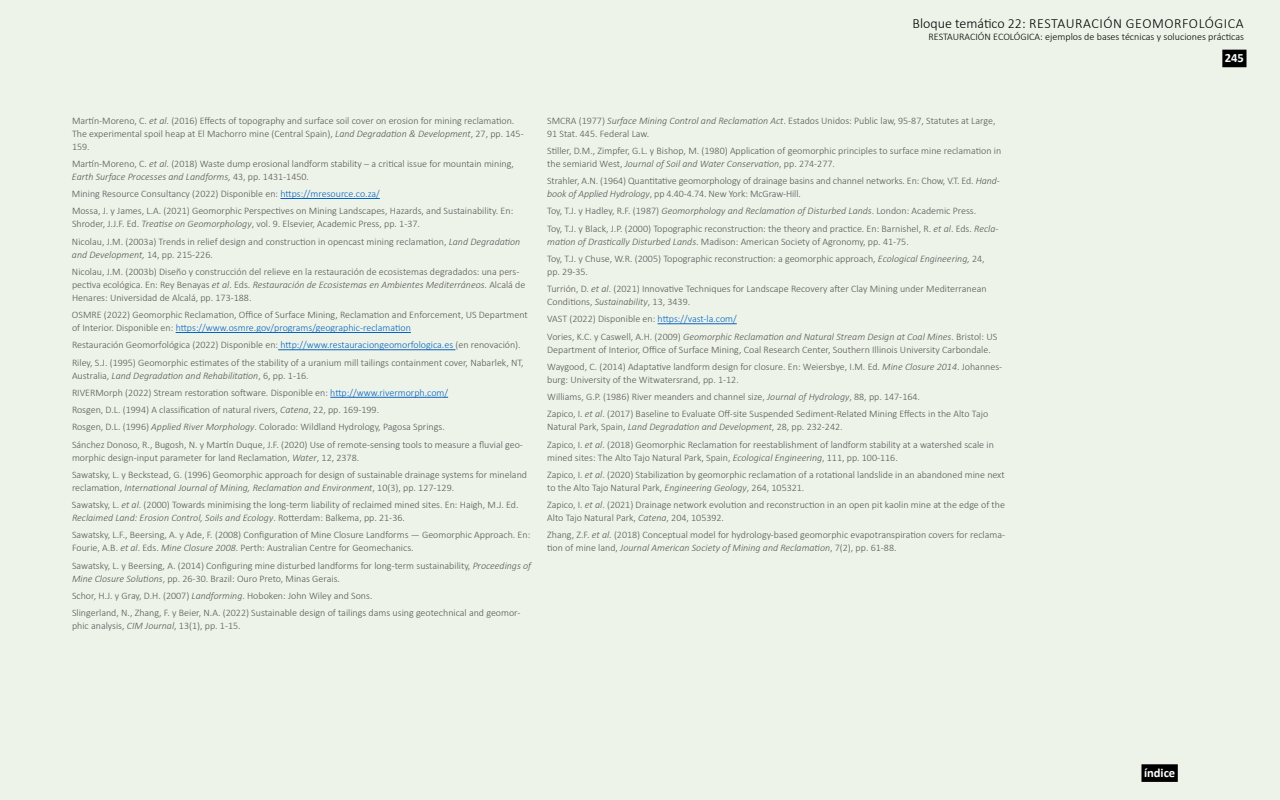
<style>
.page{position:relative;width:1280px;height:800px;background:#eef3e9}
.page>*{position:absolute;margin:0;border:0;box-sizing:border-box;transform-origin:0 0}
.t1{font:300 14px "Calibri";letter-spacing:.035em;color:#000}
.t2{font:700 12.6px "Calibri";color:#fff}
.t3{font:300 10.1px "Calibri";color:#000}
.t4{font:300 10px/17.2px "Calibri";color:#575756}
.t5{font:italic 300 10px "Calibri";color:#575756}
.s1{font-style:italic}
.s2{color:#0563c1}
.s3{font-style:normal}
</style>
<div class="page">
<div style="left:1141px;top:764px;width:37px;height:18px;background:#000"></div>
<div style="left:1222px;top:50px;width:25px;height:17px;background:#000"></div>
<hr style="left:280px;top:198px;width:100px;height:1px;background:#0563c1">
<hr style="left:176px;top:332px;width:235px;height:1px;background:#0563c1">
<hr style="left:278px;top:350px;width:177px;height:1px;background:#0563c1">
<hr style="left:330px;top:397px;width:118px;height:1px;background:#0563c1">
<hr style="left:658px;top:324px;width:79px;height:1px;background:#0563c1">
<h1 class="t1" style="left:913px;top:14px;width:333px">Bloque temático 22: RESTAURACIÓN GEOMORFOLÓGICA</h1>
<p class="t3" style="left:928px;top:30px;width:317px">RESTAURACIÓN ECOLÓGICA: ejemplos de bases técnicas y soluciones prácticas</p>
<p class="t2" style="left:1225px;top:50px;width:21px">245</p>
<p class="t4" style="left:72px;top:114px;width:453px;line-height:13px">Martín-Moreno, C. <span class="s1">et al</span>. (2016) Effects of topography and surface soil cover on erosion for mining reclamation.<br>The experimental spoil heap at El Machorro mine (Central Spain), <span class="s1">Land Degradation &amp; Development</span>, 27, pp. 145-<br>159.</p>
<p class="t4" style="left:72px;top:157px;width:443px;line-height:13px">Martín-Moreno, C. <span class="s1">et al</span>. (2018) Waste dump erosional landform stability – a critical issue for mountain mining,<br><span class="s1">Earth Surface Processes and Landforms,</span> 43, pp. 1431-1450.</p>
<p class="t4" style="left:72px;top:185px;width:443px">Mining Resource Consultancy (2022) Disponible en: <span class="s2">https://mresource.co.za/<br></span>Mossa, J. y James, L.A. (2021) Geomorphic Perspectives on Mining Landscapes, Hazards, and Sustainability. En:</p>
<p class="t4" style="left:72px;top:215px;width:450px">Shroder, J.J.F. Ed. <span class="s1">Treatise on Geomorphology</span>, vol. 9. Elsevier, Academic Press, pp. 1-37.<br>Nicolau, J.M. (2003a) Trends in relief design and construction in opencast mining reclamation, <span class="s1">Land Degradation</span></p>
<p class="t4" style="left:72px;top:246px;width:449px"><span class="s1">and Development,</span> 14, pp. 215-226.<br>Nicolau, J.M. (2003b) Diseño y construcción del relieve en la restauración de ecosistemas degradados: una pers-</p>
<p class="t4" style="left:72px;top:278px;width:455px;line-height:13px">pectiva ecológica. En: Rey Benayas <span class="s1">et al</span>. Eds. <span class="s1">Restauración de Ecosistemas en Ambientes Mediterráneos</span>. Alcalá de<br>Henares: Universidad de Alcalá, pp. 173-188.</p>
<p class="t4" style="left:72px;top:308px;width:457px;line-height:13px">OSMRE (2022) Geomorphic Reclamation, Office of Surface Mining, Reclamation and Enforcement, US Department of Interior. Disponible en: <span class="s2">https://www.osmre.gov/programs/geographic-reclamation</span></p>
<p class="t4" style="left:72px;top:336px;width:453px">Restauración Geomorfológica (2022) Disponible en: <span class="s2">http://www.restauraciongeomorfologica.es</span> (en renovación).<br>Riley, S.J. (1995) Geomorphic estimates of the stability of a uranium mill tailings containment cover, Nabarlek, NT,</p>
<p class="t4" style="left:72px;top:367px;width:453px">Australia, <span class="s1">Land Degradation and Rehabilitation</span>, 6, pp. 1-16.<br>RIVERMorph (2022) Stream restoration software. Disponible en: <span class="s2">http://www.rivermorph.com/<br></span>Rosgen, D.L. (1994) A classification of natural rivers, <span class="s1">Catena</span>, 22, pp. 169-199.<br>Rosgen, D.L. (1996) <span class="s1">Applied River Morphology</span>. Colorado: Wildland Hydrology, Pagosa Springs.<br>Sánchez Donoso, R., Bugosh, N. y Martín Duque, J.F. (2020) Use of remote-sensing tools to measure a fluvial geo-</p>
<p class="t4" style="left:72px;top:449px;width:457px">morphic design-input parameter for land Reclamation, <span class="s1">Water</span>, 12, 2378.<br>Sawatsky, L. y Beckstead, G. (1996) Geomorphic approach for design of sustainable drainage systems for mineland</p>
<p class="t4" style="left:72px;top:479px;width:448px">reclamation, <span class="s1">International Journal of Mining, Reclamation and Environment</span>, 10(3), pp. 127-129.<br>Sawatsky, L. <span class="s1">et al</span>. (2000) Towards minimising the long-term liability of reclaimed mined sites. En: Haigh, M.J. Ed.</p>
<p class="t4" style="left:72px;top:509px;width:460px"><span class="s1">Reclaimed Land: Erosion Control, Soils and Ecology</span>. Rotterdam: Balkema, pp. 21-36.<br>Sawatsky, L.F., Beersing, A. y Ade, F. (2008) Configuration of Mine Closure Landforms — Geomorphic Approach. En:</p>
<p class="t4" style="left:72px;top:539px;width:461px">Fourie, A.B. <span class="s1">et al</span>. Eds. <span class="s1">Mine Closure 2008</span>. Perth: Australian Centre for Geomechanics.<br>Sawatsky, L. y Beersing, A. (2014) Configuring mine disturbed landforms for long-term sustainability, <span class="s1">Proceedings of</span></p>
<p class="t4" style="left:72px;top:570px;width:450px"><span class="s1">Mine Closure Solutions</span>, pp. 26-30. Brazil: Ouro Preto, Minas Gerais.<br>Schor, H.J. y Gray, D.H. (2007) <span class="s1">Landforming</span>. Hoboken: John Wiley and Sons.<br>Slingerland, N., Zhang, F. y Beier, N.A. (2022) Sustainable design of tailings dams using geotechnical and geomor-</p>
<p class="t4" style="left:72px;top:617px;width:170px">phic analysis, <span class="s1">CIM Journal</span>, 13(1), pp. 1-15.</p>
<p class="t4" style="left:547px;top:114px;width:450px;line-height:13px">SMCRA (1977) <span class="s1">Surface Mining Control and Reclamation Act</span>. Estados Unidos: Public law, 95-87, Statutes at Large,<br>91 Stat. 445. Federal Law.</p>
<p class="t4" style="left:547px;top:144px;width:456px;line-height:13px">Stiller, D.M., Zimpfer, G.L. y Bishop, M. (1980) Application of geomorphic principles to surface mine reclamation in the semiarid West, <span class="s1">Journal of Soil and Water Conservation</span>, pp. 274-277.</p>
<p class="t4" style="left:547px;top:174px;width:454px;line-height:13px">Strahler, A.N. (1964) Quantitative geomorphology of drainage basins and channel networks. En: Chow, V.T. Ed. <span class="s1">Hand&shy;book of Applied Hydrology</span>, pp 4.40-4.74. New York: McGraw-Hill.</p>
<p class="t4" style="left:547px;top:202px;width:453px">Toy, T.J. y Hadley, R.F. (1987) <span class="s1">Geomorphology and Reclamation of Disturbed Lands</span>. London: Academic Press.<br>Toy, T.J. y Black, J.P. (2000) Topographic reconstruction: the theory and practice. En: Barnishel, R. <span class="s1">et al</span>. Eds. <span class="s1">Recla-</span></p>
<p class="t4" style="left:547px;top:233px;width:439px"><span class="s1">mation of Drastically Disturbed Lands</span>. Madison: American Society of Agronomy, pp. 41-75.<br>Toy, T.J. y Chuse, W.R. (2005) Topographic reconstruction: a geomorphic approach, <span class="s1">Ecological Engineering,</span> 24,</p>
<p class="t4" style="left:547px;top:263px;width:441px">pp. 29-35.<br>Turrión, D. <span class="s1">et al</span>. (2021) Innovative Techniques for Landscape Recovery after Clay Mining under Mediterranean</p>
<p class="t4" style="left:547px;top:293px;width:452px">Conditions, <span class="s1">Sustainability</span>, 13, 3439.<br>VAST (2022) Disponible en: <span class="s2">https://vast-la.com/<br></span>Vories, K.C. y Caswell, A.H. (2009) <span class="s1">Geomorphic Reclamation and Natural Stream Design at Coal Mines</span>. Bristol: US</p>
<p class="t4" style="left:547px;top:341px;width:457px">Department of Interior, Office of Surface Mining, Coal Research Center, Southern Illinois University Carbondale.<br>Waygood, C. (2014) Adaptative landform design for closure. En: Weiersbye, I.M. Ed. <span class="s1">Mine Closure 2014</span>. Johannes-</p>
<p class="t4" style="left:547px;top:371px;width:443px">burg: University of the Witwatersrand, pp. 1-12.<br>Williams, G.P. (1986) River meanders and channel size, <span class="s1">Journal of Hydrology</span>, 88, pp. 147-164.<br>Zapico, I. <span class="s1">et al</span>. (2017) Baseline to Evaluate Off-site Suspended Sediment-Related Mining Effects in the Alto Tajo</p>
<p class="t4" style="left:547px;top:418px;width:448px">Natural Park, Spain, <span class="s1">Land Degradation and Development</span>, 28, pp. 232-242.<br>Zapico, I. <span class="s1">et al</span>. (2018) Geomorphic Reclamation for reestablishment of landform stability at a watershed scale in</p>
<p class="t4" style="left:547px;top:449px;width:459px">mined sites: The Alto Tajo Natural Park, Spain, <span class="s1">Ecological Engineering</span>, 111, pp. 100-116.<br>Zapico, I. <span class="s1">et al</span>. (2020) Stabilization by geomorphic reclamation of a rotational landslide in an abandoned mine next</p>
<p class="t4" style="left:547px;top:479px;width:459px">to the Alto Tajo Natural Park, <span class="s1">Engineering Geology</span>, 264, 105321.<br>Zapico, I. <span class="s1">et al</span>. (2021) Drainage network evolution and reconstruction in an open pit kaolin mine at the edge of the</p>
<p class="t4" style="left:547px;top:509px;width:459px">Alto Tajo Natural Park, <span class="s1">Catena</span>, 204, 105392.<br>Zhang, Z.F. <span class="s1">et al</span>. (2018) Conceptual model for hydrology-based geomorphic evapotranspiration covers for reclama-</p>
<p class="t5" style="left:547px;top:542px;width:351px"><span class="s3">tion of mine land,</span> Journal American Society of Mining and Reclamation<span class="s3">, 7(2), pp. 61-88.</span></p>
<p class="t2" style="left:1144px;top:765px;width:33px">índice</p>
</div>
